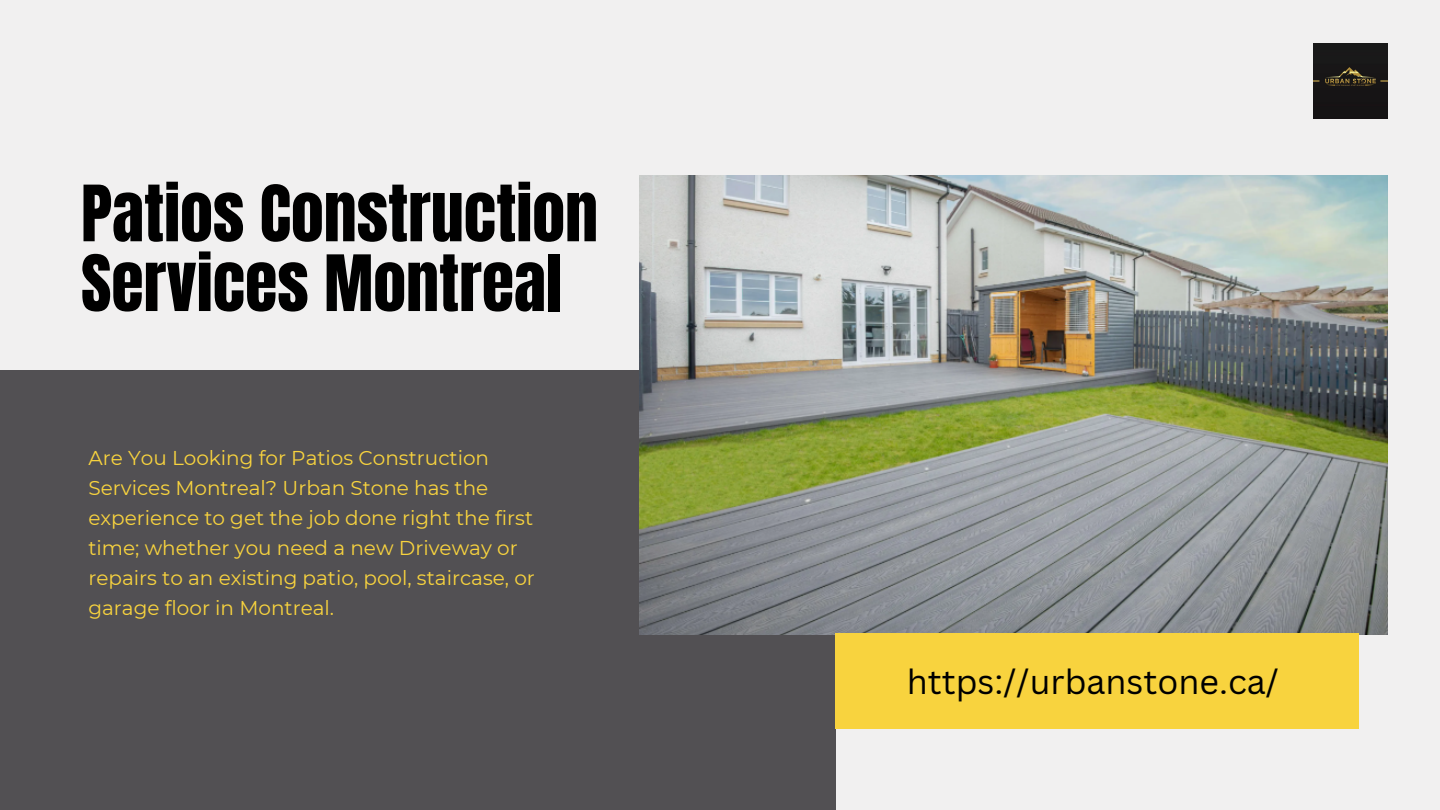
<style>
.page{position:relative;width:1440px;height:810px;background:#f1f0f0}
.page>*{position:absolute;margin:0;border:0;box-sizing:border-box;transform-origin:0 0}
.t1{font:66px/69.8px "Anton";color:#000}
.t2{font:34px "Canva Sans";color:#000}
.t3{font:20px/30px "Montserrat";color:#f8d33e}
</style>
<div class="page">
<div style="left:0;top:370px;width:835px;height:440px;background:#525053"></div>
<img style="left:640px;top:175px;width:747px;height:460px">
<div style="left:835px;top:633px;width:524px;height:96px;background:#f8d33e"></div>
<img style="left:1314px;top:44px;width:74px;height:74px">
<p class="t1" style="left:81px;top:180px;width:519px">Patios Construction<br>Services Montreal</p>
<p class="t3" style="left:88px;top:443px;width:448px">Are You Looking for Patios Construction Services Montreal? Urban Stone has the experience to get the job done right the first time; whether you need a new Driveway or repairs to an existing patio, pool, staircase, or garage floor in Montreal.</p>
<p class="t2" style="left:907px;top:657px;width:374px">https://urbanstone.ca/</p>
</div>
